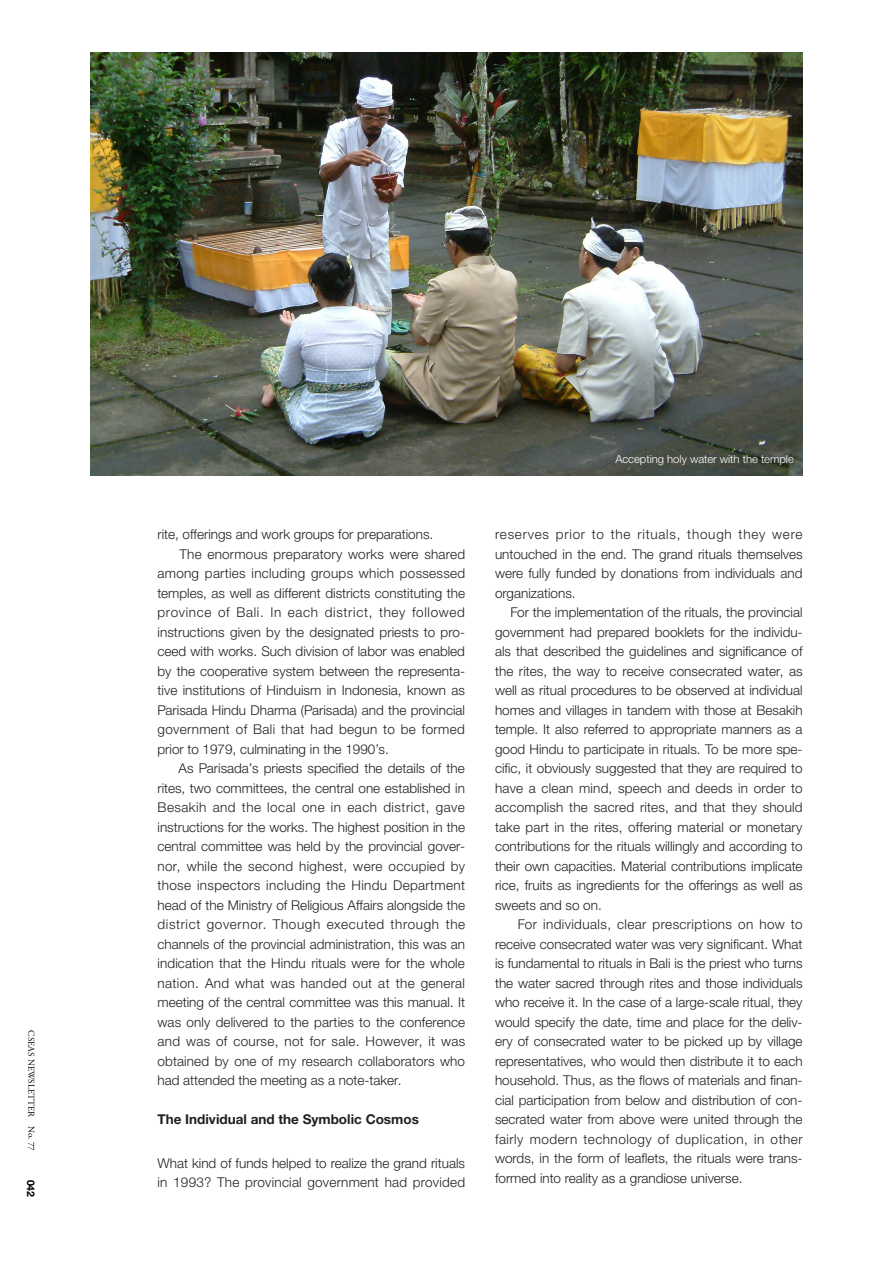
<style>
.page{position:relative;width:893px;height:1263px;background:#fff}
.page>*{position:absolute;margin:0;border:0;box-sizing:border-box;transform-origin:0 0}
.t1{font:13.5px/19.5px "Helvetica Neue LTARM 45 Lt";color:#231f20;text-align:justify}
.小見出し_p{font:700 13.5px "Helvetica Neue LTARM 75";color:#231f20}
.t2{font:11.25px "Helvetica Neue LTARM 45 Lt";color:#fff}
.t3{font:700 10.5px "Helvetica Neue LTARM 75";color:#000}
.t4{font:9px "Adobe Garamond Pro";color:#000}
</style>
<div class="page">
<img style="left:90px;top:52px;width:712px;height:423px">
<p class="t4" style="left:37px;top:1030px;width:122px;rotate:90deg">CSEAS NEWSLETTER No. 77</p>
<p class="t3" style="left:37px;top:1179px;width:19px;rotate:90deg">042</p>
<p class="t1" style="left:158px;top:524px;width:277px">rite, offerings and work groups for preparations.</p>
<p class="t1" style="left:158px;top:544px;width:309px;text-indent:22px">The enormous preparatory works were shared among parties including groups which possessed temples, as well as different districts constituting the province of Bali. In each district, they followed instructions given by the designated priests to pro&shy;ceed with works. Such division of labor was enabled by the cooperative system between the representa&shy;tive institutions of Hinduism in Indonesia, known as Parisada Hindu Dharma (Parisada) and the provincial government of Bali that had begun to be formed prior to 1979, culminating in the 1990’s.</p>
<p class="t1" style="left:158px;top:758px;width:309px;text-indent:21px">As Parisada’s priests specified the details of the rites, two committees, the central one established in Besakih and the local one in each district, gave instructions for the works. The highest position in the central committee was held by the provincial gover&shy;nor, while the second highest, were occupied by those inspectors including the Hindu Department head of the Ministry of Religious Affairs alongside the district governor. Though executed through the channels of the provincial administration, this was an indication that the Hindu rituals were for the whole nation. And what was handed out at the general meeting of the central committee was this manual. It was only delivered to the parties to the conference and was of course, not for sale. However, it was obtained by one of my research collaborators who had attended the meeting as a note-taker.</p>
<p class="小見出し_p" style="left:158px;top:1111px;width:263px">The Individual and the Symbolic Cosmos</p>
<p class="t1" style="left:158px;top:1153px;width:309px">What kind of funds helped to realize the grand rituals in 1993? The provincial government had provided</p>
<p class="t2" style="left:615px;top:452px;width:180px">Accepting holy water with the temple</p>
<p class="t1" style="left:495px;top:525px;width:309px">reserves prior to the rituals, though they were untouched in the end. The grand rituals themselves were fully funded by donations from individuals and organizations.</p>
<p class="t1" style="left:495px;top:603px;width:309px;text-indent:15px">For the implementation of the rituals, the provincial government had prepared booklets for the individu&shy;als that described the guidelines and significance of the rites, the way to receive consecrated water, as well as ritual procedures to be observed at individual homes and villages in tandem with those at Besakih temple. It also referred to appropriate manners as a good Hindu to participate in rituals. To be more spe&shy;cific, it obviously suggested that they are required to have a clean mind, speech and deeds in order to accomplish the sacred rites, and that they should take part in the rites, offering material or monetary contributions for the rituals willingly and according to their own capacities. Material contributions implicate rice, fruits as ingredients for the offerings as well as sweets and so on.</p>
<p class="t1" style="left:495px;top:915px;width:309px;text-indent:23px">For individuals, clear prescriptions on how to receive consecrated water was very significant. What is fundamental to rituals in Bali is the priest who turns the water sacred through rites and those individuals who receive it. In the case of a large-scale ritual, they would specify the date, time and place for the deliv&shy;ery of consecrated water to be picked up by village representatives, who would then distribute it to each household. Thus, as the flows of materials and finan&shy;cial participation from below and distribution of con&shy;secrated water from above were united through the fairly modern technology of duplication, in other words, in the form of leaflets, the rituals were trans&shy;formed into reality as a grandiose universe.</p>
</div>
